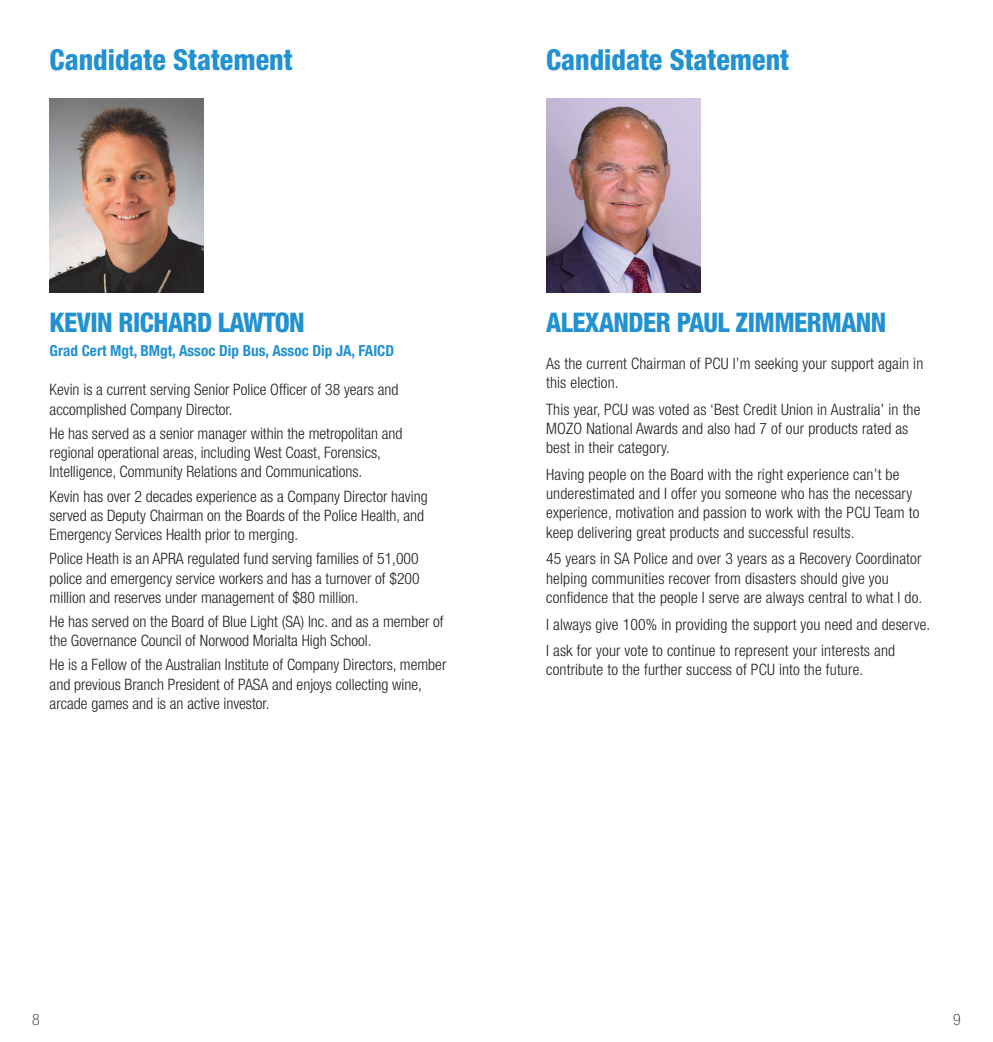
<style>
.page{position:relative;width:993px;height:1042px;background:#fff}
.page>*{position:absolute;margin:0;border:0;box-sizing:border-box;transform-origin:0 0}
.t1{font:800 condensed 28.88px "Helvetica Neue LT Std";color:#2291d0}
.t2{font:800 condensed 26.95px "Helvetica Neue LT Std";letter-spacing:-.02em;color:#2291d0}
.t3{font:300 condensed 15.75px/19.2px "Helvetica Neue LT Std";letter-spacing:.01em;color:#231f20}
.t4{font:100 condensed 15.75px "Helvetica Neue LT Std";color:#231f20}
.t5{font:700 condensed 15.22px "Helvetica Neue LT Std";color:#2291d0}
</style>
<div class="page">
<img style="left:50px;top:99px;width:153px;height:193px">
<img style="left:546px;top:99px;width:153px;height:193px">
<h1 class="t1" style="left:50px;top:41px;width:244px">Candidate Statement</h1>
<h1 class="t1" style="left:546px;top:41px;width:244px">Candidate Statement</h1>
<h2 class="t2" style="left:50px;top:306px;width:256px">KEVIN RICHARD LAWTON</h2>
<p class="t5" style="left:50px;top:342px;width:346px">Grad Cert Mgt, BMgt, Assoc Dip Bus, Assoc Dip JA, FAICD</p>
<p class="t3" style="left:50px;top:380px;width:350px">Kevin is a current serving Senior Police Officer of 38 years and accomplished Company Director.</p>
<p class="t3" style="left:50px;top:423px;width:354px">He has served as a senior manager within the metropolitan and regional operational areas, including West Coast, Forensics,<br>Intelligence, Community Relations and Communications.</p>
<p class="t3" style="left:50px;top:486px;width:379px">Kevin has over 2 decades experience as a Company Director having served as Deputy Chairman on the Boards of the Police Health, and<br>Emergency Services Health prior to merging.</p>
<p class="t3" style="left:50px;top:549px;width:371px;text-align:justify">Police Heath is an APRA regulated fund serving families of 51,000 police and emergency service workers and has a turnover of $200 million and reserves under management of $80 million.</p>
<p class="t3" style="left:50px;top:612px;width:395px">He has served on the Board of Blue Light (SA) Inc. and as a member of the Governance Council of Norwood Morialta High School.</p>
<p class="t3" style="left:50px;top:655px;width:398px">He is a Fellow of the Australian Institute of Company Directors, member and previous Branch President of PASA and enjoys collecting wine, arcade games and is an active investor.</p>
<h2 class="t2" style="left:546px;top:306px;width:342px">ALEXANDER PAUL ZIMMERMANN</h2>
<p class="t3" style="left:546px;top:353px;width:378px">As the current Chairman of PCU I’m seeking your support again in this election.</p>
<p class="t3" style="left:546px;top:399px;width:376px">This year, PCU was voted as ‘Best Credit Union in Australia’ in the<br>MOZO National Awards and also had 7 of our products rated as best in their category.</p>
<p class="t3" style="left:546px;top:464px;width:374px">Having people on the Board with the right experience can’t be underestimated and I offer you someone who has the necessary experience, motivation and passion to work with the PCU Team to keep delivering great products and successful results.</p>
<p class="t3" style="left:546px;top:549px;width:377px">45 years in SA Police and over 3 years as a Recovery Coordinator helping communities recover from disasters should give you confidence that the people I serve are always central to what I do.</p>
<p class="t3" style="left:546px;top:610px;width:385px;line-height:26.8px">I always give 100% in providing the support you need and deserve.<br>I ask for your vote to continue to represent your interests and</p>
<p class="t3" style="left:546px;top:660px;width:318px">contribute to the further success of PCU into the future.</p>
<p class="t4" style="left:32px;top:1010px;width:9px">8</p>
<p class="t4" style="left:952px;top:1010px;width:9px">9</p>
</div>
